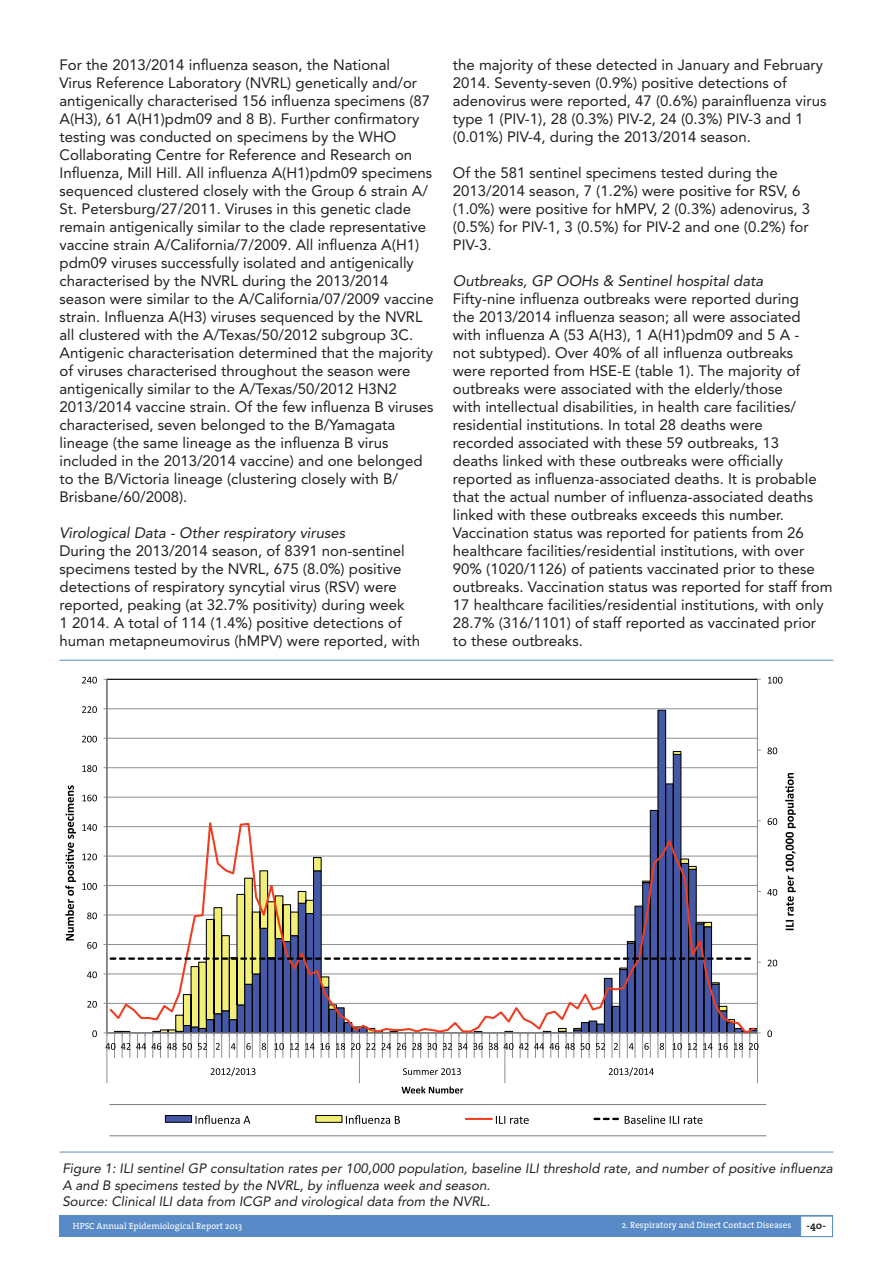
<style>
.page{position:relative;width:893px;height:1263px;background:#fff}
.page>*{position:absolute;margin:0;border:0;box-sizing:border-box;transform-origin:0 0}
.t1{font:15px/18px "Avenir";color:#231f20}
.t2{font:italic 15px "Avenir";color:#231f20}
.t3{font:italic 13.5px/16.2px "Avenir";color:#231f20}
.t4{font:700 10.5px "The Serif";color:#231f20}
.t5{font:9px "The Serif";color:#fff}
</style>
<div class="page">
<div style="left:60px;top:1216px;width:773px;height:21px;background:#588ac7"></div>
<div style="left:800px;top:1216px;width:33px;height:21px;background:#fff;border:1px solid #588ac7"></div>
<hr style="left:60px;top:660px;width:773px;height:1px;background:#588ac7">
<hr style="left:60px;top:1152px;width:773px;height:1px;background:#588ac7">
<hr style="left:107px;top:797px;width:650px;height:1px;background:#909398">
<hr style="left:107px;top:767px;width:650px;height:1px;background:#909398">
<hr style="left:107px;top:738px;width:650px;height:1px;background:#909398">
<hr style="left:107px;top:708px;width:650px;height:1px;background:#909398">
<svg style="left:113px;top:709px;width:644px;height:89px"></svg>
<svg style="left:121px;top:750px;width:636px;height:282px"></svg>
<hr style="left:757px;top:679px;width:1px;height:354px;background:#909398">
<hr style="left:106px;top:679px;width:1px;height:354px;background:#909398">
<svg style="left:108px;top:808px;width:648px;height:224px"></svg>
<svg style="left:111px;top:957px;width:650px;height:6px"></svg>
<svg style="left:767px;top:1030px;width:5px;height:7px"></svg>
<svg style="left:768px;top:960px;width:9px;height:6px"></svg>
<svg style="left:767px;top:889px;width:10px;height:7px"></svg>
<svg style="left:768px;top:818px;width:9px;height:7px"></svg>
<svg style="left:767px;top:747px;width:10px;height:7px"></svg>
<svg style="left:768px;top:677px;width:14px;height:6px"></svg>
<svg style="left:92px;top:1030px;width:5px;height:7px"></svg>
<svg style="left:87px;top:1001px;width:10px;height:7px"></svg>
<svg style="left:87px;top:971px;width:10px;height:7px"></svg>
<svg style="left:87px;top:942px;width:10px;height:7px"></svg>
<svg style="left:87px;top:912px;width:10px;height:7px"></svg>
<svg style="left:82px;top:883px;width:15px;height:7px"></svg>
<svg style="left:82px;top:853px;width:15px;height:7px"></svg>
<svg style="left:82px;top:824px;width:15px;height:7px"></svg>
<svg style="left:82px;top:795px;width:15px;height:6px"></svg>
<svg style="left:82px;top:765px;width:15px;height:7px"></svg>
<svg style="left:82px;top:736px;width:15px;height:6px"></svg>
<svg style="left:82px;top:706px;width:15px;height:7px"></svg>
<svg style="left:82px;top:677px;width:15px;height:6px"></svg>
<svg style="left:785px;top:773px;width:11px;height:157px"></svg>
<svg style="left:65px;top:785px;width:11px;height:155px"></svg>
<svg style="left:104px;top:1032px;width:657px;height:61px"></svg>
<hr style="left:109px;top:1135px;width:657px;height:1px;background:#7c7d83">
<hr style="left:109px;top:1104px;width:657px;height:1px;background:#7c7d83">
<div style="left:165px;top:1115px;width:27px;height:7px;background:#4558a6"></div>
<div style="left:165px;top:1115px;width:27px;height:8px;border:1px solid #000"></div>
<svg style="left:195px;top:1115px;width:55px;height:9px"></svg>
<div style="left:316px;top:1115px;width:26px;height:7px;background:#f2ef78"></div>
<div style="left:315px;top:1115px;width:27px;height:8px;border:1px solid #000"></div>
<svg style="left:346px;top:1115px;width:54px;height:9px"></svg>
<hr style="left:466px;top:1118px;width:26px;height:2px;background:#ef3d22">
<svg style="left:496px;top:1116px;width:33px;height:8px"></svg>
<svg style="left:595px;top:1115px;width:107px;height:9px"></svg>
<p class="t1" style="left:60px;top:55px;width:376px">For the 2013/2014 influenza season, the National<br>Virus Reference Laboratory (NVRL) genetically and/or antigenically characterised 156 influenza specimens (87<br>A(H3), 61 A(H1)pdm09 and 8 B). Further confirmatory testing was conducted on specimens by the WHO Collaborating Centre for Reference and Research on Influenza, Mill Hill. All influenza A(H1)pdm09 specimens sequenced clustered closely with the Group 6 strain A/ St. Petersburg/27/2011. Viruses in this genetic clade remain antigenically similar to the clade representative vaccine strain A/California/7/2009. All influenza A(H1) pdm09 viruses successfully isolated and antigenically characterised by the NVRL during the 2013/2014 season were similar to the A/California/07/2009 vaccine strain. Influenza A(H3) viruses sequenced by the NVRL all clustered with the A/Texas/50/2012 subgroup 3C.<br>Antigenic characterisation determined that the majority of viruses characterised throughout the season were antigenically similar to the A/Texas/50/2012 H3N2<br>2013/2014 vaccine strain. Of the few influenza B viruses characterised, seven belonged to the B/Yamagata lineage (the same lineage as the influenza B virus included in the 2013/2014 vaccine) and one belonged to the B/Victoria lineage (clustering closely with B/ Brisbane/60/2008).</p>
<p class="t2" style="left:60px;top:524px;width:287px">Virological Data - Other respiratory viruses</p>
<p class="t1" style="left:60px;top:541px;width:362px">During the 2013/2014 season, of 8391 non-sentinel specimens tested by the NVRL, 675 (8.0%) positive detections of respiratory syncytial virus (RSV) were reported, peaking (at 32.7% positivity) during week<br>1 2014. A total of 114 (1.4%) positive detections of human metapneumovirus (hMPV) were reported, with</p>
<p class="t1" style="left:453px;top:55px;width:375px">the majority of these detected in January and February 2014. Seventy-seven (0.9%) positive detections of adenovirus were reported, 47 (0.6%) parainfluenza virus type 1 (PIV-1), 28 (0.3%) PIV-2, 24 (0.3%) PIV-3 and 1 (0.01%) PIV-4, during the 2013/2014 season.</p>
<p class="t1" style="left:453px;top:163px;width:359px">Of the 581 sentinel specimens tested during the 2013/2014 season, 7 (1.2%) were positive for RSV, 6 (1.0%) were positive for hMPV, 2 (0.3%) adenovirus, 3 (0.5%) for PIV-1, 3 (0.5%) for PIV-2 and one (0.2%) for PIV-3.</p>
<p class="t2" style="left:453px;top:272px;width:312px">Outbreaks, GP OOHs &amp; Sentinel hospital data</p>
<p class="t1" style="left:453px;top:289px;width:381px">Fifty-nine influenza outbreaks were reported during<br>the 2013/2014 influenza season; all were associated with influenza A (53 A(H3), 1 A(H1)pdm09 and 5 A -<br>not subtyped). Over 40% of all influenza outbreaks<br>were reported from HSE-E (table 1). The majority of outbreaks were associated with the elderly/those<br>with intellectual disabilities, in health care facilities/ residential institutions. In total 28 deaths were<br>recorded associated with these 59 outbreaks, 13<br>deaths linked with these outbreaks were officially reported as influenza-associated deaths. It is probable that the actual number of influenza-associated deaths linked with these outbreaks exceeds this number.<br>Vaccination status was reported for patients from 26 healthcare facilities/residential institutions, with over 90% (1020/1126) of patients vaccinated prior to these outbreaks. Vaccination status was reported for staff from 17 healthcare facilities/residential institutions, with only 28.7% (316/1101) of staff reported as vaccinated prior to these outbreaks.</p>
<p class="t3" style="left:62px;top:1160px;width:772px">Figure 1: ILI sentinel GP consultation rates per 100,000 population, baseline ILI threshold rate, and number of positive influenza<br>A and B specimens tested by the NVRL, by influenza week and season.<br>Source: Clinical ILI data from ICGP and virological data from the NVRL.</p>
<p class="t5" style="left:73px;top:1218px;width:171px">HPSC Annual Epidemiological Report 2013</p>
<p class="t5" style="left:622px;top:1218px;width:171px">2. Respiratory and Direct Contact Diseases</p>
<p class="t4" style="left:807px;top:1217px;width:21px">-40-</p>
</div>
